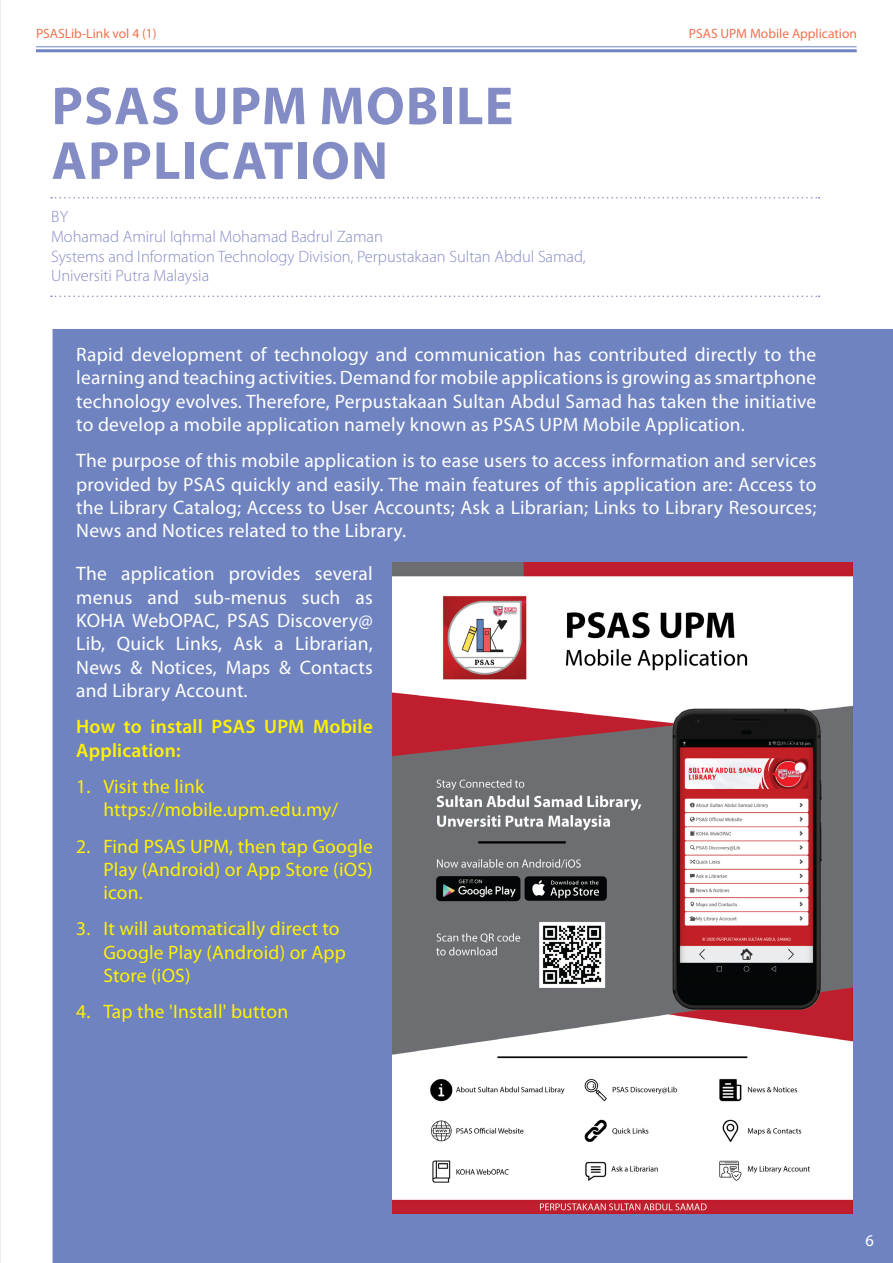
<style>
.page{position:relative;width:893px;height:1263px;background:#fff}
.page>*{position:absolute;margin:0;border:0;box-sizing:border-box;transform-origin:0 0}
.t1{font:700 54px/54.8px "Myriad Pro";letter-spacing:.02em;color:#848cc5}
.t2{font:19.5px/23.4px "Myriad Pro";letter-spacing:.01em;color:#fff;text-align:justify}
.t3{font:19.5px/23.4px "Myriad Pro";letter-spacing:.01em;color:#fff101}
.t4{font:600 19.5px/23.4px "Myriad Pro";letter-spacing:.01em;color:#fff101}
.t5{font:300 16.5px "Myriad Pro";color:#848cc5}
.t6{font:16.5px "Myriad Pro";color:#fff}
.t7{font:13.5px "Myriad Pro";color:#f3714f}
</style>
<div class="page">
<img style="left:0;top:337px;width:1px;height:926px">
<div style="left:52px;top:329px;width:841px;height:934px;background:#6f83c0"></div>
<img style="left:392px;top:563px;width:461px;height:651px">
<svg style="left:51px;top:296px;width:769px;height:1px"></svg>
<svg style="left:51px;top:197px;width:769px;height:2px"></svg>
<hr style="left:36px;top:46px;width:821px;height:1px;background:#6f83c0">
<hr style="left:36px;top:49px;width:821px;height:3px;background:#6f83c0">
<p class="t7" style="left:36px;top:25px;width:122px">PSASLib-Link vol 4 (1)</p>
<p class="t7" style="left:689px;top:25px;width:170px">PSAS UPM Mobile Application</p>
<p class="t1" style="left:52px;top:77px;width:463px">PSAS UPM MOBILE<br>APPLICATION</p>
<p class="t5" style="left:51px;top:207px;width:18px">BY</p>
<p class="t5" style="left:51px;top:227px;width:333px">Mohamad Amirul Iqhmal Mohamad Badrul Zaman</p>
<p class="t5" style="left:51px;top:247px;width:536px">Systems and Information Technology Division, Perpustakaan Sultan Abdul Samad,</p>
<p class="t5" style="left:51px;top:267px;width:160px">Universiti Putra Malaysia</p>
<p class="t2" style="left:76px;top:342px;width:742px">Rapid development of technology and communication has contributed directly to the learning and teaching activities.Demand for mobile applicationsis growing assmartphone technology evolves. Therefore, Perpustakaan Sultan Abdul Samad has taken the initiative to develop a mobile application namely known as PSAS UPM Mobile Application.</p>
<p class="t2" style="left:76px;top:449px;width:742px">The purpose of this mobile application is to ease users to access information and services provided by PSAS quickly and easily. The main features of this application are: Access to the Library Catalog; Access to User Accounts; Ask a Librarian; Links to Library Resources; News and Notices related to the Library.</p>
<p class="t2" style="left:76px;top:562px;width:298px">The application provides several menus and sub-menus such as KOHA WebOPAC, PSAS Discovery@ Lib, Quick Links, Ask a Librarian, News &amp; Notices, Maps &amp; Contacts and Library Account.</p>
<p class="t4" style="left:76px;top:715px;width:298px">How to install PSAS UPM Mobile<br>Application:</p>
<p class="t3" style="left:103px;top:774px;width:236px;text-indent:-27px">1. Visit the link https://mobile.upm.edu.my/</p>
<p class="t3" style="left:103px;top:834px;width:271px;text-align:justify;text-indent:-27px">2. Find PSAS UPM, then tap Google Play (Android) or App Store (iOS) icon.</p>
<p class="t3" style="left:103px;top:917px;width:244px;text-indent:-27px">3. It will automatically direct to<br>Google Play (Android) or App<br>Store (iOS)</p>
<p class="t3" style="left:76px;top:1000px;width:213px">4. Tap the 'Install' button</p>
<p class="t6" style="left:865px;top:1230px;width:10px">6</p>
</div>
